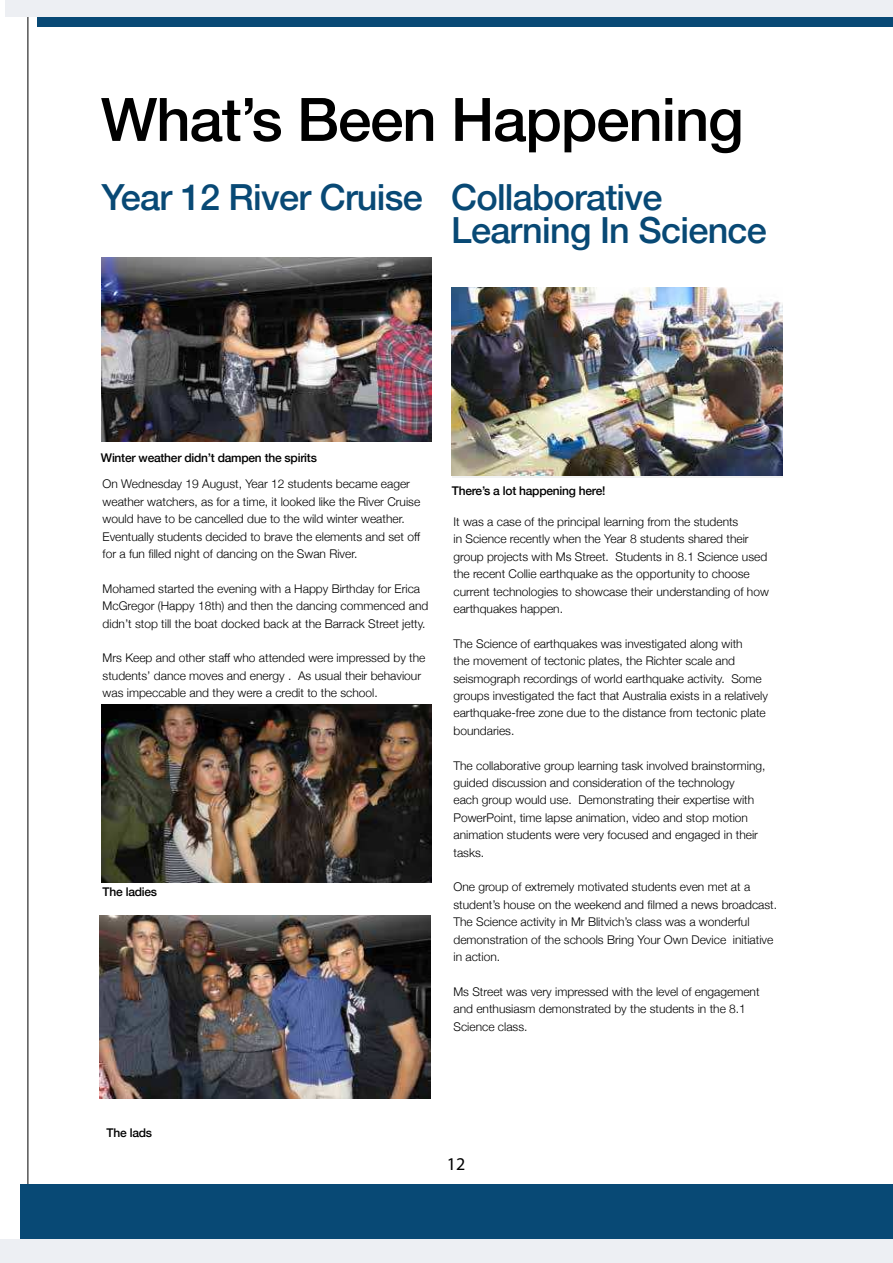
<style>
.page{position:relative;width:893px;height:1263px;background:#fff}
.page>*{position:absolute;margin:0;border:0;box-sizing:border-box;transform-origin:0 0}
.t1{font:500 60px "Helvetica Neue";letter-spacing:-.02em;color:#000}
.t2{font:500 36px/33.3px "Helvetica Neue";letter-spacing:-.02em;color:#084975}
.t3{font:18px "Myriad Pro";color:#000}
.t4{font:300 12px/17.4px "Helvetica Neue";color:#000}
.t5{font:500 12px "Helvetica Neue";letter-spacing:-.02em;color:#000}
</style>
<div class="page">
<hr style="left:28px;top:7px;width:1px;height:1209px;background:#000">
<img style="left:101px;top:258px;width:331px;height:183px">
<img style="left:101px;top:704px;width:331px;height:178px">
<img style="left:452px;top:288px;width:331px;height:188px">
<img style="left:99px;top:915px;width:331px;height:184px">
<div style="left:38px;top:16px;width:855px;height:10px;background:#084975"></div>
<div style="left:5px;top:0;width:888px;height:16px;background:#edeff3"></div>
<div style="left:20px;top:1184px;width:873px;height:55px;background:#084975"></div>
<div style="left:0;top:1239px;width:893px;height:24px;background:#edeff3"></div>
<h1 class="t1" style="left:101px;top:97px;width:644px">What’s Been Happening</h1>
<h2 class="t2" style="left:102px;top:184px;width:323px">Year 12 River Cruise</h2>
<h2 class="t2" style="left:451px;top:184px;width:317px">Collaborative<br>Learning In Science</h2>
<p class="t5" style="left:101px;top:448px;width:218px">Winter weather didn’t dampen the spirits</p>
<p class="t4" style="left:103px;top:476px;width:319px">On Wednesday 19 August, Year 12 students became eager weather watchers, as for a time, it looked like the River Cruise would have to be cancelled due to the wild winter weather.<br>Eventually students decided to brave the elements and set off for a fun filled night of dancing on the Swan River.</p>
<p class="t4" style="left:103px;top:580px;width:327px">Mohamed started the evening with a Happy Birthday for Erica<br>McGregor (Happy 18th) and then the dancing commenced and didn’t stop till the boat docked back at the Barrack Street jetty.</p>
<p class="t4" style="left:103px;top:649px;width:324px">Mrs Keep and other staff who attended were impressed by the students’ dance moves and energy . As usual their behaviour was impeccable and they were a credit to the school.</p>
<p class="t5" style="left:103px;top:882px;width:56px">The ladies</p>
<p class="t5" style="left:452px;top:481px;width:155px">There’s a lot happening here!</p>
<p class="t4" style="left:453px;top:514px;width:317px">It was a case of the principal learning from the students<br>in Science recently when the Year 8 students shared their group projects with Ms Street. Students in 8.1 Science used the recent Collie earthquake as the opportunity to choose current technologies to showcase their understanding of how earthquakes happen.</p>
<p class="t4" style="left:453px;top:635px;width:316px">The Science of earthquakes was investigated along with<br>the movement of tectonic plates, the Richter scale and seismograph recordings of world earthquake activity. Some groups investigated the fact that Australia exists in a relatively earthquake-free zone due to the distance from tectonic plate boundaries.</p>
<p class="t4" style="left:453px;top:757px;width:314px">The collaborative group learning task involved brainstorming, guided discussion and consideration of the technology<br>each group would use. Demonstrating their expertise with PowerPoint, time lapse animation, video and stop motion animation students were very focused and engaged in their tasks.</p>
<p class="t4" style="left:453px;top:879px;width:325px">One group of extremely motivated students even met at a student’s house on the weekend and filmed a news broadcast.<br>The Science activity in Mr Blitvich’s class was a wonderful demonstration of the schools Bring Your Own Device initiative in action.</p>
<p class="t4" style="left:453px;top:983px;width:308px">Ms Street was very impressed with the level of engagement and enthusiasm demonstrated by the students in the 8.1<br>Science class.</p>
<p class="t5" style="left:107px;top:1123px;width:47px">The lads</p>
<h3 class="t3" style="left:447px;top:1153px;width:20px">12</h3>
</div>
